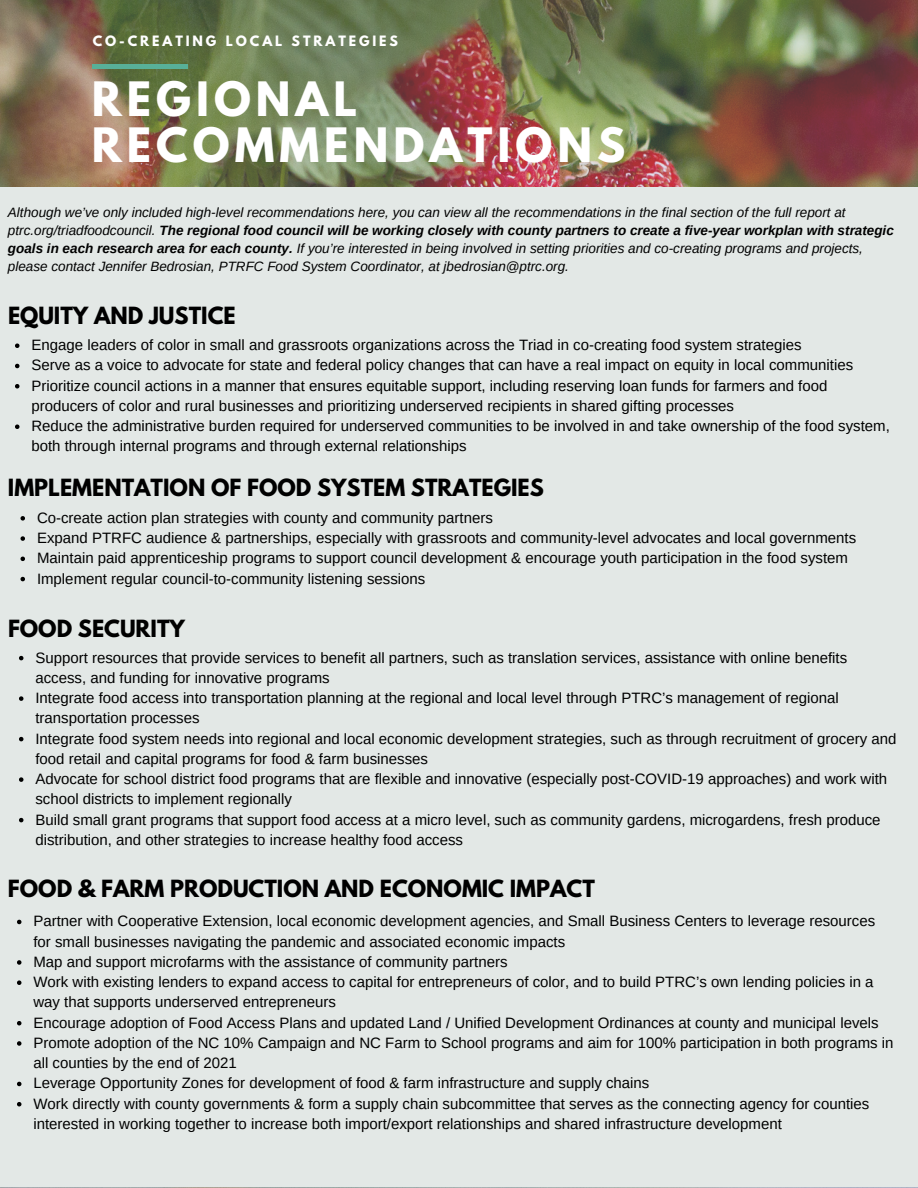
<style>
.page{position:relative;width:918px;height:1188px;background:#fff}
.page>*{position:absolute;margin:0;border:0;box-sizing:border-box;transform-origin:0 0}
.t1{font:700 42px/46.2px "League Spartan";letter-spacing:.12em;color:#fff}
.t2{font:700 21px "League Spartan";color:#000}
.t3{font:15px/20.2px "Arimo";color:#000}
.t4{font:italic 13.5px/18px "Arimo";color:#000}
.t5{font:700 12.6px "League Spartan";letter-spacing:.23em;color:#fff}
.s1{font-weight:700}
</style>
<div class="page">
<img style="left:0;top:0;width:918px;height:1188px">
<hr style="left:93px;top:64px;width:95px;height:4px;background:#58b098">
<div style="left:0;top:187px;width:918px;height:999px;background:#e3e8e6"></div>
<svg style="left:15px;top:343px;width:4px;height:5px"></svg>
<svg style="left:15px;top:364px;width:4px;height:4px"></svg>
<svg style="left:15px;top:384px;width:4px;height:4px"></svg>
<svg style="left:15px;top:424px;width:4px;height:5px"></svg>
<svg style="left:21px;top:516px;width:4px;height:5px"></svg>
<svg style="left:21px;top:536px;width:4px;height:5px"></svg>
<svg style="left:21px;top:557px;width:4px;height:4px"></svg>
<svg style="left:21px;top:577px;width:4px;height:4px"></svg>
<svg style="left:19px;top:656px;width:4px;height:4px"></svg>
<svg style="left:19px;top:696px;width:4px;height:5px"></svg>
<svg style="left:19px;top:737px;width:4px;height:4px"></svg>
<svg style="left:19px;top:777px;width:4px;height:5px"></svg>
<svg style="left:19px;top:818px;width:4px;height:4px"></svg>
<svg style="left:17px;top:920px;width:4px;height:4px"></svg>
<svg style="left:17px;top:960px;width:4px;height:5px"></svg>
<svg style="left:17px;top:980px;width:4px;height:5px"></svg>
<svg style="left:17px;top:1021px;width:4px;height:4px"></svg>
<svg style="left:17px;top:1041px;width:4px;height:5px"></svg>
<svg style="left:17px;top:1082px;width:4px;height:4px"></svg>
<svg style="left:17px;top:1102px;width:4px;height:4px"></svg>
<p class="t5" style="left:93px;top:35px;width:307px">CO-CREATING LOCAL STRATEGIES</p>
<p class="t1" style="left:92px;top:81px;width:535px">REGIONAL<br>RECOMMENDATIONS</p>
<p class="t4" style="left:8px;top:203px;width:887px">Although we’ve only included high-level recommendations here, you can view all the recommendations in the final section of the full report at ptrc.org/triadfoodcouncil. <span class="s1">The regional food council will be working closely with county partners to create a five-year workplan with strategic goals in each research area for each county.</span> If you’re interested in being involved in setting priorities and co-creating programs and projects, please contact Jennifer Bedrosian, PTRFC Food System Coordinator, at jbedrosian@ptrc.org.</p>
<p class="t2" style="left:8px;top:305px;width:229px">EQUITY AND JUSTICE</p>
<p class="t3" style="left:31px;top:335px;width:772px">Engage leaders of color in small and grassroots organizations across the Triad in co-creating food system strategies</p>
<p class="t3" style="left:31px;top:355px;width:823px">Serve as a voice to advocate for state and federal policy changes that can have a real impact on equity in local communities</p>
<p class="t3" style="left:31px;top:375px;width:797px">Prioritize council actions in a manner that ensures equitable support, including reserving loan funds for farmers and food producers of color and rural businesses and prioritizing underserved recipients in shared gifting processes</p>
<p class="t3" style="left:31px;top:416px;width:860px">Reduce the administrative burden required for underserved communities to be involved in and take ownership of the food system, both through internal programs and through external relationships</p>
<p class="t2" style="left:8px;top:478px;width:537px">IMPLEMENTATION OF FOOD SYSTEM STRATEGIES</p>
<p class="t3" style="left:37px;top:507px;width:457px">Co-create action plan strategies with county and community partners</p>
<p class="t3" style="left:37px;top:528px;width:821px">Expand PTRFC audience &amp; partnerships, especially with grassroots and community-level advocates and local governments</p>
<p class="t3" style="left:37px;top:548px;width:812px">Maintain paid apprenticeship programs to support council development &amp; encourage youth participation in the food system</p>
<p class="t3" style="left:37px;top:568px;width:390px">Implement regular council-to-community listening sessions</p>
<p class="t2" style="left:8px;top:618px;width:179px">FOOD SECURITY</p>
<p class="t3" style="left:35px;top:647px;width:813px">Support resources that provide services to benefit all partners, such as translation services, assistance with online benefits access, and funding for innovative programs</p>
<p class="t3" style="left:35px;top:688px;width:805px">Integrate food access into transportation planning at the regional and local level through PTRC’s management of regional transportation processes</p>
<p class="t3" style="left:35px;top:728px;width:862px">Integrate food system needs into regional and local economic development strategies, such as through recruitment of grocery and food retail and capital programs for food &amp; farm businesses</p>
<p class="t3" style="left:35px;top:769px;width:853px">Advocate for school district food programs that are flexible and innovative (especially post-COVID-19 approaches) and work with school districts to implement regionally</p>
<p class="t3" style="left:35px;top:809px;width:847px">Build small grant programs that support food access at a micro level, such as community gardens, microgardens, fresh produce distribution, and other strategies to increase healthy food access</p>
<p class="t2" style="left:8px;top:878px;width:588px">FOOD &amp; FARM PRODUCTION AND ECONOMIC IMPACT</p>
<p class="t3" style="left:33px;top:911px;width:843px">Partner with Cooperative Extension, local economic development agencies, and Small Business Centers to leverage resources for small businesses navigating the pandemic and associated economic impacts</p>
<p class="t3" style="left:33px;top:952px;width:476px">Map and support microfarms with the assistance of community partners</p>
<p class="t3" style="left:33px;top:972px;width:842px">Work with existing lenders to expand access to capital for entrepreneurs of color, and to build PTRC’s own lending policies in a way that supports underserved entrepreneurs</p>
<p class="t3" style="left:33px;top:1012px;width:847px">Encourage adoption of Food Access Plans and updated Land / Unified Development Ordinances at county and municipal levels</p>
<p class="t3" style="left:33px;top:1033px;width:862px">Promote adoption of the NC 10% Campaign and NC Farm to School programs and aim for 100% participation in both programs in all counties by the end of 2021</p>
<p class="t3" style="left:33px;top:1073px;width:617px">Leverage Opportunity Zones for development of food &amp; farm infrastructure and supply chains</p>
<p class="t3" style="left:33px;top:1093px;width:837px">Work directly with county governments &amp; form a supply chain subcommittee that serves as the connecting agency for counties interested in working together to increase both import/export relationships and shared infrastructure development</p>
</div>
